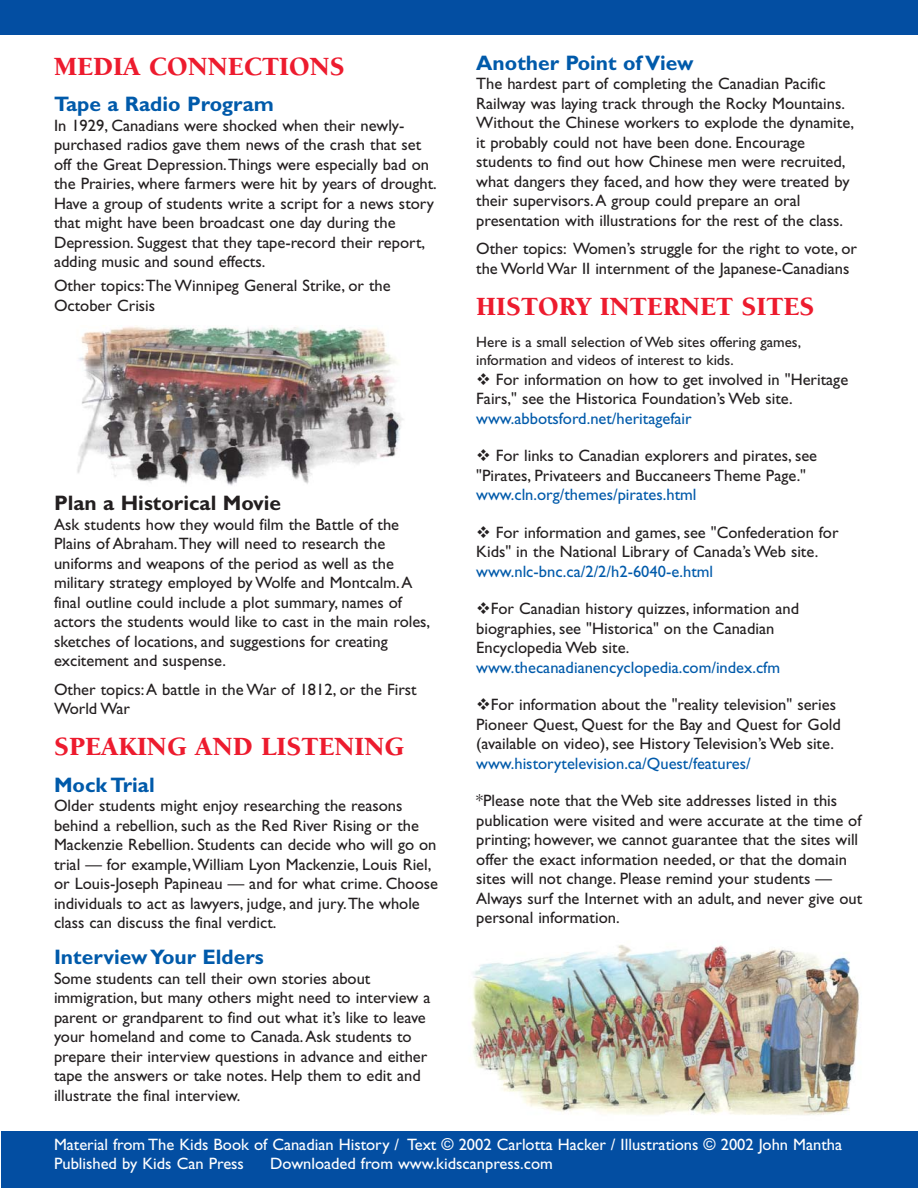
<style>
.page{position:relative;width:918px;height:1188px;background:#fff}
.page>*{position:absolute;margin:0;border:0;box-sizing:border-box;transform-origin:0 0}
.t1{font:900 27px "Berkeley";color:#ed1b2e}
.t2{font:700 21px "Gill Sans";color:#005aaa}
.t3{font:700 21px "Gill Sans";color:#231f20}
.t4{font:16.5px/19.5px "Gill Sans";color:#231f20}
.t5{font:16.5px "Gill Sans";color:#005aaa}
.t6{font:16.5px/19.5px "Gill Sans";color:#fff}
.t7{font:15px/18px "Gill Sans";color:#231f20}
</style>
<div class="page">
<img style="left:471px;top:945px;width:389px;height:170px">
<div style="left:0;top:0;width:918px;height:34px;background:#034ea2"></div>
<img style="left:77px;top:326px;width:327px;height:160px">
<div style="left:2px;top:1131px;width:916px;height:57px;background:#034ea2"></div>
<h1 class="t1" style="left:54px;top:55px;width:292px">MEDIA CONNECTIONS</h1>
<p class="t2" style="left:54px;top:97px;width:221px">Tape a Radio Program</p>
<p class="t4" style="left:54px;top:117px;width:384px">In 1929, Canadians were shocked when their newly&shy;purchased radios gave them news of the crash that set off the Great Depression.Things were especially bad on the Prairies, where farmers were hit by years of drought.<br>Have a group of students write a script for a news story that might have been broadcast one day during the Depression. Suggest that they tape-record their report, adding music and sound effects.</p>
<p class="t4" style="left:54px;top:278px;width:338px">Other topics:The Winnipeg General Strike, or the<br>October Crisis</p>
<p class="t3" style="left:54px;top:496px;width:229px">Plan a Historical Movie</p>
<p class="t4" style="left:54px;top:516px;width:378px">Ask students how they would film the Battle of the Plains of Abraham.They will need to research the uniforms and weapons of the period as well as the military strategy employed by Wolfe and Montcalm.A final outline could include a plot summary, names of actors the students would like to cast in the main roles, sketches of locations, and suggestions for creating excitement and suspense.</p>
<p class="t4" style="left:54px;top:681px;width:364px">Other topics:A battle in the War of 1812, or the First<br>World War</p>
<h1 class="t1" style="left:54px;top:736px;width:352px">SPEAKING AND LISTENING</h1>
<p class="t2" style="left:54px;top:778px;width:102px">Mock Trial</p>
<p class="t4" style="left:54px;top:798px;width:386px">Older students might enjoy researching the reasons behind a rebellion, such as the Red River Rising or the Mackenzie Rebellion. Students can decide who will go on trial — for example,William Lyon Mackenzie, Louis Riel, or Louis-Joseph Papineau — and for what crime. Choose individuals to act as lawyers, judge, and jury.The whole class can discuss the final verdict.</p>
<p class="t2" style="left:54px;top:950px;width:211px">Interview Your Elders</p>
<p class="t4" style="left:54px;top:970px;width:378px">Some students can tell their own stories about immigration, but many others might need to interview a parent or grandparent to find out what it’s like to leave your homeland and come to Canada.Ask students to prepare their interview questions in advance and either tape the answers or take notes. Help them to edit and illustrate the final interview.</p>
<p class="t2" style="left:476px;top:55px;width:219px">Another Point of View</p>
<p class="t4" style="left:476px;top:76px;width:379px">The hardest part of completing the Canadian Pacific Railway was laying track through the Rocky Mountains.<br>Without the Chinese workers to explode the dynamite, it probably could not have been done. Encourage students to find out how Chinese men were recruited, what dangers they faced, and how they were treated by their supervisors.A group could prepare an oral presentation with illustrations for the rest of the class.</p>
<p class="t4" style="left:476px;top:241px;width:382px">Other topics: Women’s struggle for the right to vote, or the World War II internment of the Japanese-Canadians</p>
<h1 class="t1" style="left:476px;top:296px;width:340px">HISTORY INTERNET SITES</h1>
<p class="t7" style="left:476px;top:335px;width:326px">Here is a small selection of Web sites offering games, information and videos of interest to kids.</p>
<p class="t4" style="left:476px;top:371px;width:373px;text-indent:20px">For information on how to get involved in "Heritage<br>Fairs," see the Historica Foundation’s Web site.</p>
<p class="t5" style="left:476px;top:412px;width:217px">www.abbotsford.net/heritagefair</p>
<p class="t4" style="left:476px;top:448px;width:342px;text-indent:20px">For links to Canadian explorers and pirates, see "Pirates, Privateers and Buccaneers Theme Page."</p>
<p class="t5" style="left:476px;top:489px;width:222px">www.cln.org/themes/pirates.html</p>
<p class="t4" style="left:476px;top:524px;width:364px;text-indent:20px">For information and games, see "Confederation for<br>Kids" in the National Library of Canada’s Web site.</p>
<p class="t5" style="left:476px;top:565px;width:239px">www.nlc-bnc.ca/2/2/h2-6040-e.html</p>
<p class="t4" style="left:476px;top:601px;width:324px;text-indent:15px">For Canadian history quizzes, information and biographies, see "Historica" on the Canadian<br>Encyclopedia Web site.</p>
<p class="t5" style="left:476px;top:661px;width:305px">www.thecanadianencyclopedia.com/index.cfm</p>
<p class="t4" style="left:476px;top:697px;width:366px;text-indent:15px">For information about the "reality television" series<br>Pioneer Quest, Quest for the Bay and Quest for Gold (available on video), see History Television’s Web site.</p>
<p class="t5" style="left:476px;top:757px;width:276px">www.historytelevision.ca/Quest/features/</p>
<p class="t4" style="left:476px;top:793px;width:388px">*Please note that the Web site addresses listed in this publication were visited and were accurate at the time of printing; however, we cannot guarantee that the sites will offer the exact information needed, or that the domain sites will not change. Please remind your students — Always surf the Internet with an adult, and never give out personal information.</p>
<p class="t6" style="left:54px;top:1136px;width:790px">Material from The Kids Book of Canadian History / Text © 2002 Carlotta Hacker / Illustrations © 2002 John Mantha<br>Published by Kids Can Press</p>
<p class="t6" style="left:270px;top:1156px;width:284px">Downloaded from www.kidscanpress.com</p>
</div>
